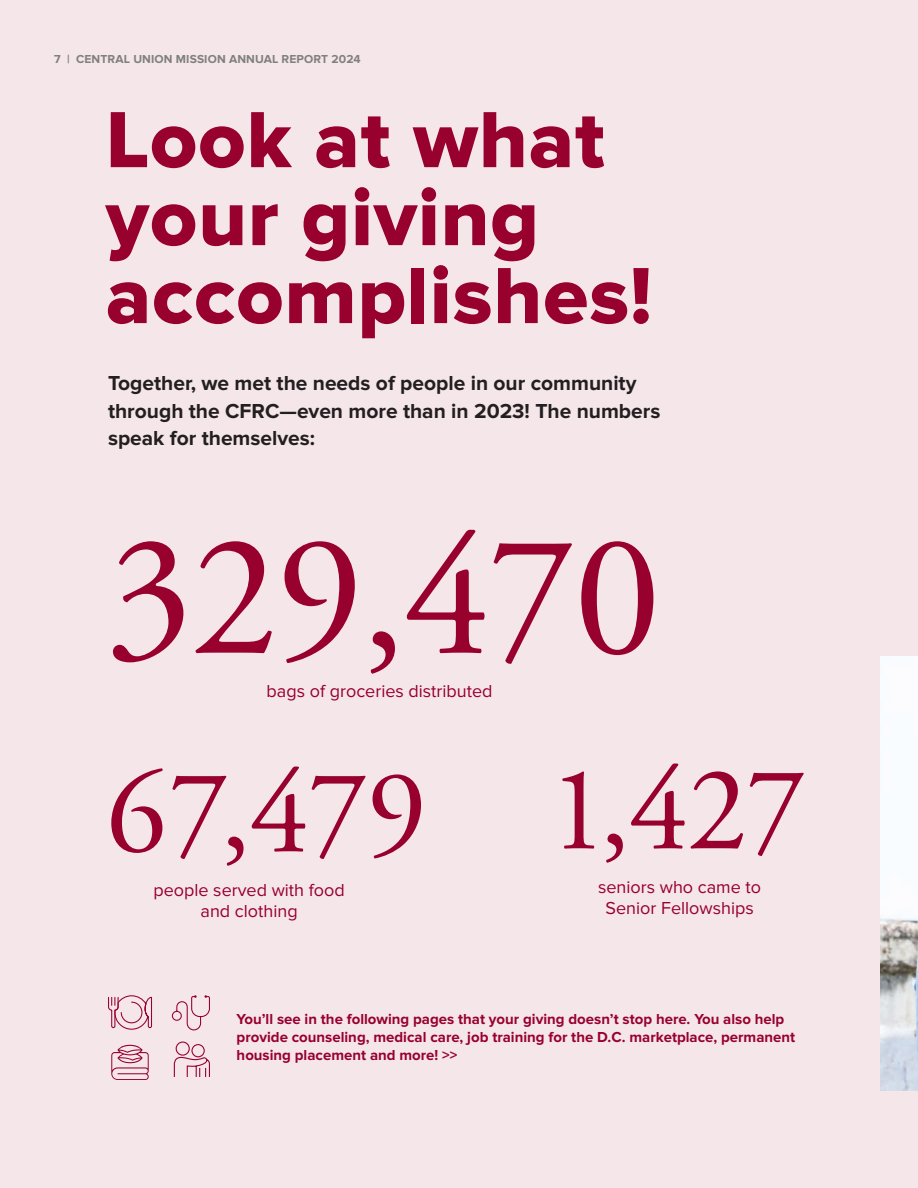
<style>
.page{position:relative;width:918px;height:1188px;background:#f5e6ea}
.page>*{position:absolute;margin:0;border:0;box-sizing:border-box;transform-origin:0 0}
.t1{font:174px "Adobe Garamond Pro";letter-spacing:-.01em;color:#98002e}
.t2{font:120px "Adobe Garamond Pro";letter-spacing:-.01em;color:#98002e}
.t3{font:82.5px/78px "Proxima Nova Extrabld";letter-spacing:.01em;color:#98002e}
.t4{font:700 21px/27px "Proxima Nova";color:#231f20}
.t5{font:18px/21.6px "Proxima Nova";color:#98002e;text-align:center}
.t6{font:700 15px/18px "Proxima Nova";color:#98002e}
.t7{font:700 12px "Proxima Nova";letter-spacing:.01em;color:#808080}
</style>
<div class="page">
<img style="left:880px;top:656px;width:38px;height:435px">
<svg style="left:171px;top:995px;width:39px;height:36px"></svg>
<svg style="left:108px;top:995px;width:45px;height:35px"></svg>
<svg style="left:111px;top:1045px;width:38px;height:35px"></svg>
<svg style="left:173px;top:1041px;width:37px;height:36px"></svg>
<p class="t7" style="left:54px;top:53px;width:308px">7 | CENTRAL UNION MISSION ANNUAL REPORT 2024</p>
<h3 class="t3" style="left:106px;top:103px;width:548px">Look at what your giving accomplishes!</h3>
<h3 class="t4" style="left:108px;top:370px;width:554px">Together, we met the needs of people in our community through the CFRC—even more than in 2023! The numbers speak for themselves:</h3>
<h1 class="t1" style="left:106px;top:493px;width:557px">329,470</h1>
<p class="t5" style="left:267px;top:681px;width:228px">bags of groceries distributed</p>
<h2 class="t2" style="left:107px;top:741px;width:322px">67,479</h2>
<p class="t5" style="left:153px;top:879px;width:193px">people served with food and clothing</p>
<h2 class="t2" style="left:548px;top:738px;width:259px">1,427</h2>
<p class="t5" style="left:598px;top:876px;width:165px">seniors who came to<br>Senior Fellowships</p>
<p class="t6" style="left:237px;top:1010px;width:560px">You’ll see in the following pages that your giving doesn’t stop here. You also help provide counseling, medical care, job training for the D.C. marketplace, permanent housing placement and more! &gt;&gt;</p>
</div>
